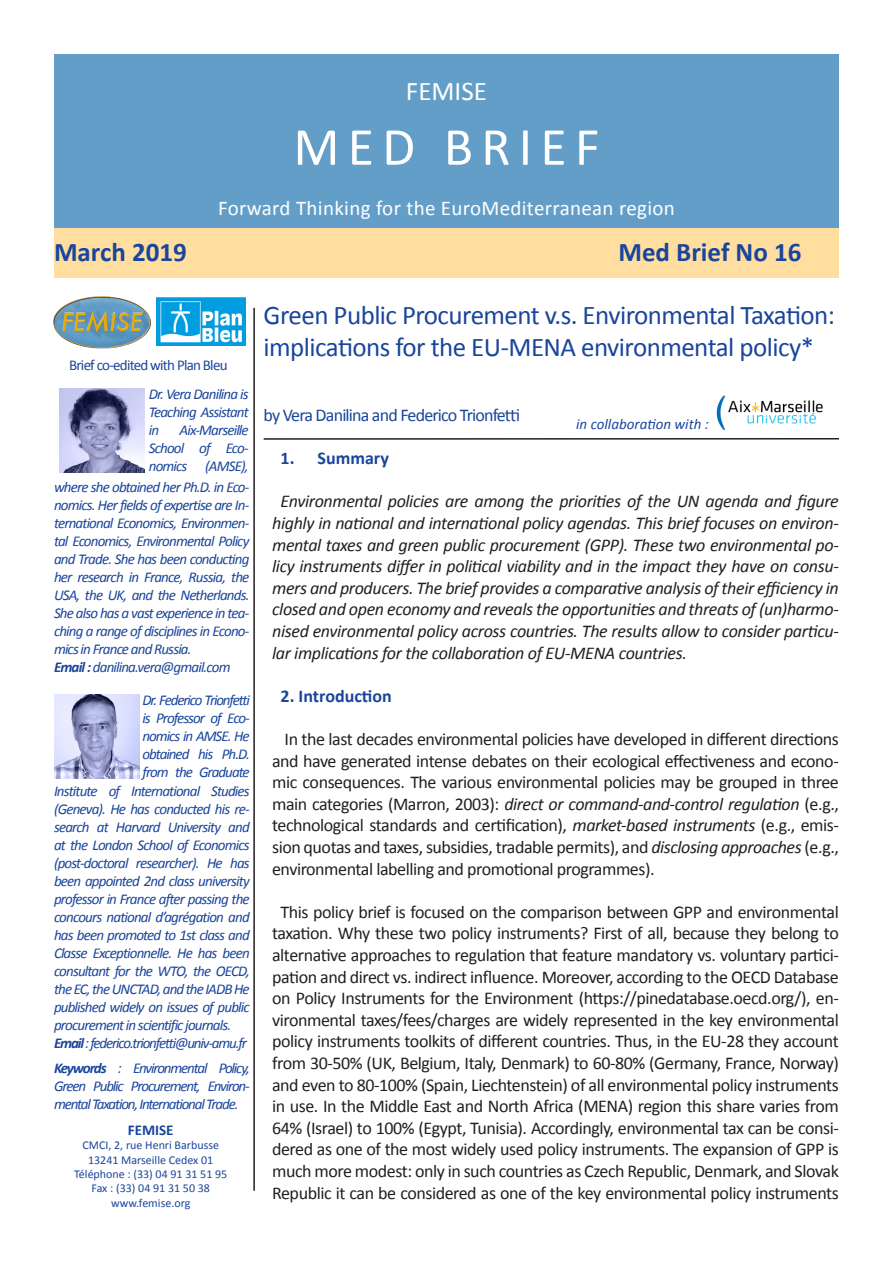
<style>
.page{position:relative;width:893px;height:1263px;background:#fff}
.page>*{position:absolute;margin:0;border:0;box-sizing:border-box;transform-origin:0 0}
.t1{font:54px "Calibri";letter-spacing:.15em;color:#fff}
.t2{font:27px "Calibri";letter-spacing:-.02em;color:#1a459c}
.t3{font:700 27px "Calibri";color:#1a459c}
.t4{font:27px "Calibri";color:#fff}
.t5{font:21px "Calibri";letter-spacing:.015em;color:#fff}
.t6{font:18px/21.6px "Calibri";letter-spacing:-.025em;color:#231f20;text-align:justify}
.t7{font:italic 18px/21.6px "Calibri";letter-spacing:-.02em;color:#231f20;text-align:justify}
.t8{font:18px "Calibri";letter-spacing:-.045em;color:#1a459c}
.t9{font:700 18px "Calibri";color:#1a459c}
.t10{font:italic 15px/18px "Calibri";letter-spacing:-.055em;color:#1a459c;text-align:justify}
.t11{font:italic 15px "Calibri";letter-spacing:-.075em;color:#1a459c}
.t12{font:15px "Calibri";letter-spacing:-.05em;color:#1a459c}
.t13{font:italic 15px "Calibri";color:#1a459c}
.t14{font:700 15px "Calibri";color:#1a459c}
.t15{font:12px "Calibri";color:#1a459c}
.s1{font-weight:700}
.s2{font-style:italic}
</style>
<div class="page">
<img style="left:53px;top:297px;width:98px;height:52px">
<div style="left:54px;top:218px;width:785px;height:60px;background:#ffde9f"></div>
<hr style="left:264px;top:438px;width:575px;height:2px;background:#231f20">
<hr style="left:253px;top:308px;width:2px;height:883px;background:#231f20">
<div style="left:54px;top:54px;width:785px;height:173px;background:#639ec8"></div>
<img style="left:156px;top:298px;width:90px;height:47px">
<img style="left:716px;top:395px;width:107px;height:35px">
<img style="left:59px;top:388px;width:85px;height:84px">
<img style="left:54px;top:694px;width:85px;height:84px">
<p class="t4" style="left:406px;top:74px;width:83px">FEMISE</p>
<p class="t1" style="left:293px;top:113px;width:308px">MED BRIEF</p>
<p class="t5" style="left:218px;top:195px;width:458px">Forward Thinking for the EuroMediterranean region</p>
<p class="t3" style="left:54px;top:235px;width:134px">March 2019</p>
<p class="t3" style="left:618px;top:235px;width:184px">Med Brief No 16</p>
<p class="t12" style="left:69px;top:355px;width:160px">Brief co-edited with Plan Bleu</p>
<p class="t10" style="left:149px;top:385px;width:101px">Dr. Vera Danilina is Teaching Assistant in</p>
<p class="t10" style="left:149px;top:421px;width:101px;text-indent:31px">Aix-Marseille School of Eco&shy;nomics (AMSE),</p>
<p class="t10" style="left:54px;top:477px;width:197px">where she obtained her Ph.D. in Eco&shy;nomics. Her fields of expertise are In&shy;ternational Economics, Environmen&shy;tal Economics, Environmental Policy and Trade. She has been conducting her research in France, Russia, the USA, the UK, and the Netherlands.<br>She also has a vast experience in tea&shy;ching a range of disciplines in Econo&shy;mics in France and Russia.</p>
<p class="t10" style="left:54px;top:657px;width:178px"><span class="s1">Email :</span> danilina.vera@gmail.com</p>
<p class="t10" style="left:142px;top:691px;width:109px">Dr. Federico Trionfetti is Professor of Eco&shy;nomics in AMSE. He obtained his Ph.D. from the Graduate</p>
<p class="t10" style="left:54px;top:781px;width:197px">Institute of International Studies (Geneva). He has conducted his re&shy;search at Harvard University and at the London School of Economics (post-doctoral researcher). He has been appointed 2nd class university professor in France after passing the concours national d’agrégation and has been promoted to 1st class and Classe Exceptionnelle. He has been consultant for the WTO, the OECD, the EC, the UNCTAD, and the IADB He published widely on issues of public procurement in scientific journals.</p>
<p class="t11" style="left:54px;top:1033px;width:194px"><span class="s1">Email</span> : federico.trionfetti@univ-amu.fr</p>
<p class="t10" style="left:54px;top:1059px;width:197px"><span class="s1">Keywords</span> : Environmental Policy, Green Public Procurement, Environ&shy;mental Taxation, International Trade.</p>
<p class="t14" style="left:128px;top:1120px;width:47px">FEMISE</p>
<p class="t15" style="left:82px;top:1137px;width:138px">CMCI, 2, rue Henri Barbusse</p>
<p class="t15" style="left:88px;top:1152px;width:127px">13241 Marseille Cedex 01</p>
<p class="t15" style="left:74px;top:1166px;width:155px">Téléphone : (33) 04 91 31 51 95</p>
<p class="t15" style="left:91px;top:1181px;width:120px">Fax : (33) 04 91 31 50 38</p>
<p class="t15" style="left:111px;top:1195px;width:81px">www.femise.org</p>
<p class="t2" style="left:264px;top:298px;width:573px">Green Public Procurement v.s. Environmental Taxation:</p>
<p class="t2" style="left:264px;top:330px;width:552px">implications for the EU-MENA environmental policy*</p>
<p class="t8" style="left:264px;top:404px;width:258px">by Vera Danilina and Federico Trionfetti</p>
<p class="t9" style="left:281px;top:447px;width:110px">1. Summary</p>
<p class="t7" style="left:272px;top:490px;width:568px;text-indent:9px">Environmental policies are among the priorities of the UN agenda and figure highly in national and international policy agendas. This brief focuses on environ&shy;mental taxes and green public procurement (GPP). These two environmental po&shy;licy instruments differ in political viability and in the impact they have on consu&shy;mers and producers. The brief provides a comparative analysis of their efficiency in closed and open economy and reveals the opportunities and threats of (un)harmo&shy;nised environmental policy across countries. The results allow to consider particu&shy;lar implications for the collaboration of EU-MENA countries.</p>
<p class="t9" style="left:281px;top:684px;width:113px">2. Introduction</p>
<p class="t6" style="left:272px;top:728px;width:568px;text-indent:12px">In the last decades environmental policies have developed in different directions and have generated intense debates on their ecological effectiveness and econo&shy;mic consequences. The various environmental policies may be grouped in three main categories (Marron, 2003): <span class="s2">direct or command-and-control regulation</span> (e.g., technological standards and certification), <span class="s2">market-based instruments</span> (e.g., emis&shy;sion quotas and taxes, subsidies, tradable permits), and <span class="s2">disclosing approaches</span> (e.g., environmental labelling and promotional programmes).</p>
<p class="t6" style="left:272px;top:901px;width:568px;text-align:center">This policy brief is focused on the comparison between GPP and environmental taxation. Why these two policy instruments? First of all, because they belong to alternative approaches to regulation that feature mandatory vs. voluntary partici&shy;pation and direct vs. indirect influence. Moreover, according to the OECD Database on Policy Instruments for the Environment (https://pinedatabase.oecd.org/), en&shy;vironmental taxes/fees/charges are widely represented in the key environmental policy instruments toolkits of different countries. Thus, in the EU-28 they account from 30-50% (UK, Belgium, Italy, Denmark) to 60-80% (Germany, France, Norway) and even to 80-100% (Spain, Liechtenstein) of all environmental policy instruments in use. In the Middle East and North Africa (MENA) region this share varies from 64% (Israel) to 100% (Egypt, Tunisia). Accordingly, environmental tax can be consi&shy;dered as one of the most widely used policy instruments. The expansion of GPP is much more modest: only in such countries as Czech Republic, Denmark, and Slovak Republic it can be considered as one of the key environmental policy instruments</p>
<p class="t13" style="left:576px;top:413px;width:134px">in collaboration with :</p>
</div>
